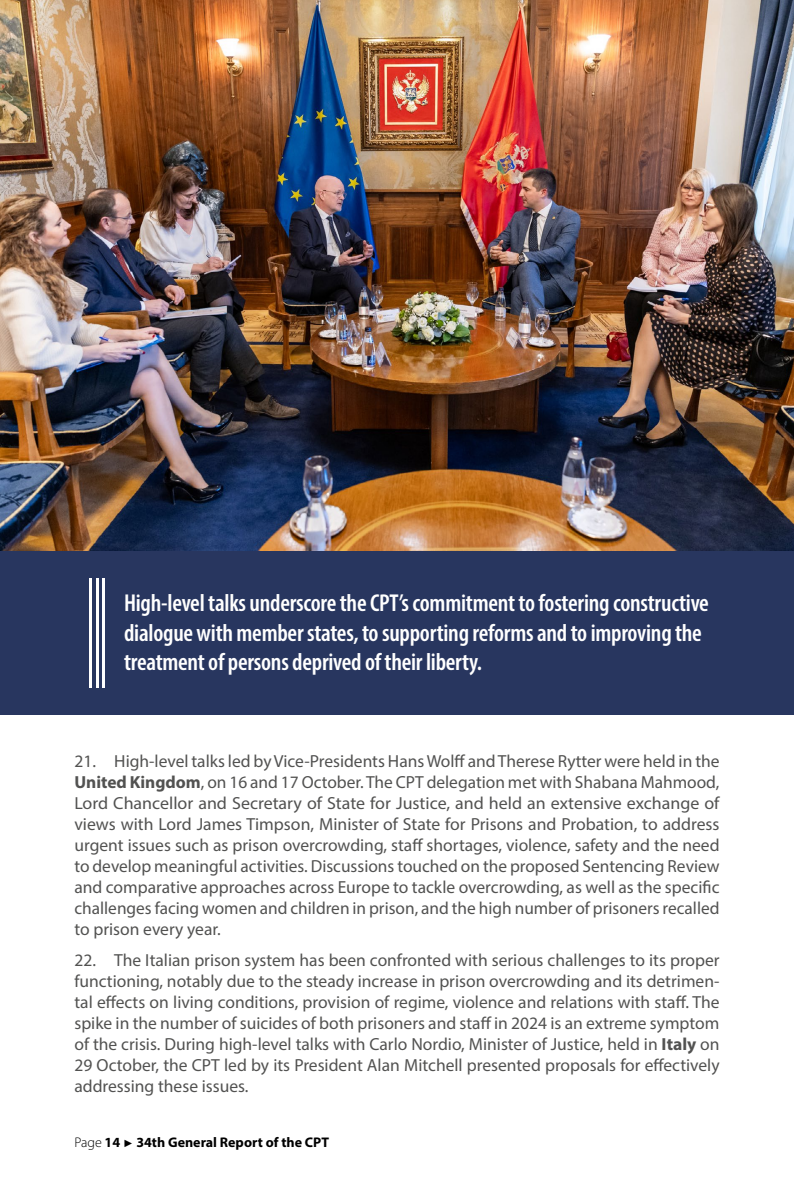
<style>
.page{position:relative;width:794px;height:1191px;background:#fff}
.page>*{position:absolute;margin:0;border:0;box-sizing:border-box;transform-origin:0 0}
.t1{font:600 condensed 24.5px/29.4px "Myriad Pro";letter-spacing:-.01em;color:#fff}
.t2{font:17.5px/21px "Myriad Pro";color:#525251;text-align:justify}
.t3{font:700 14px "Myriad Pro";color:#000}
.s1{font-weight:700}
.s2{font-weight:300}
.s3{font-family:"Arial";font-weight:400;font-size:10.5px}
</style>
<div class="page">
<div style="left:0;top:0;width:794px;height:714px;background:#28365f"></div>
<img style="left:0;top:0;width:794px;height:551px">
<hr style="left:102px;top:578px;width:3px;height:109px;background:#fff">
<hr style="left:96px;top:578px;width:3px;height:109px;background:#fff">
<hr style="left:89px;top:578px;width:3px;height:109px;background:#fff">
<h1 class="t1" style="left:124px;top:588px;width:586px">High-level talks underscore the CPT’s commitment to fostering constructive dialogue with member states, to supporting reforms and to improving the treatment of persons deprived of their liberty.</h1>
<p class="t2" style="left:74px;top:750px;width:646px">21. High-level talks led by Vice-Presidents Hans Wolff and Therese Rytter were held in the <span class="s1">United Kingdom</span>, on 16 and 17 October. The CPT delegation met with Shabana Mahmood, Lord Chancellor and Secretary of State for Justice, and held an extensive exchange of views with Lord James Timpson, Minister of State for Prisons and Probation, to address urgent issues such as prison overcrowding, staff shortages, violence, safety and the need to develop meaningful activities. Discussions touched on the proposed Sentencing Review and comparative approaches across Europe to tackle overcrowding, as well as the specific challenges facing women and children in prison, and the high number of prisoners recalled to prison every year.</p>
<p class="t2" style="left:74px;top:949px;width:646px">22. The Italian prison system has been confronted with serious challenges to its proper functioning, notably due to the steady increase in prison overcrowding and its detrimen&shy;tal effects on living conditions, provision of regime, violence and relations with staff. The spike in the number of suicides of both prisoners and staff in 2024 is an extreme symptom of the crisis. During high-level talks with Carlo Nordio, Minister of Justice, held in <span class="s1">Italy</span> on 29 October, the CPT led by its President Alan Mitchell presented proposals for effectively addressing these issues.</p>
<p class="t3" style="left:74px;top:1132px;width:256px"><span class="s2">Page</span> 14 <span class="s3">►</span> 34th General Report of the CPT</p>
</div>
